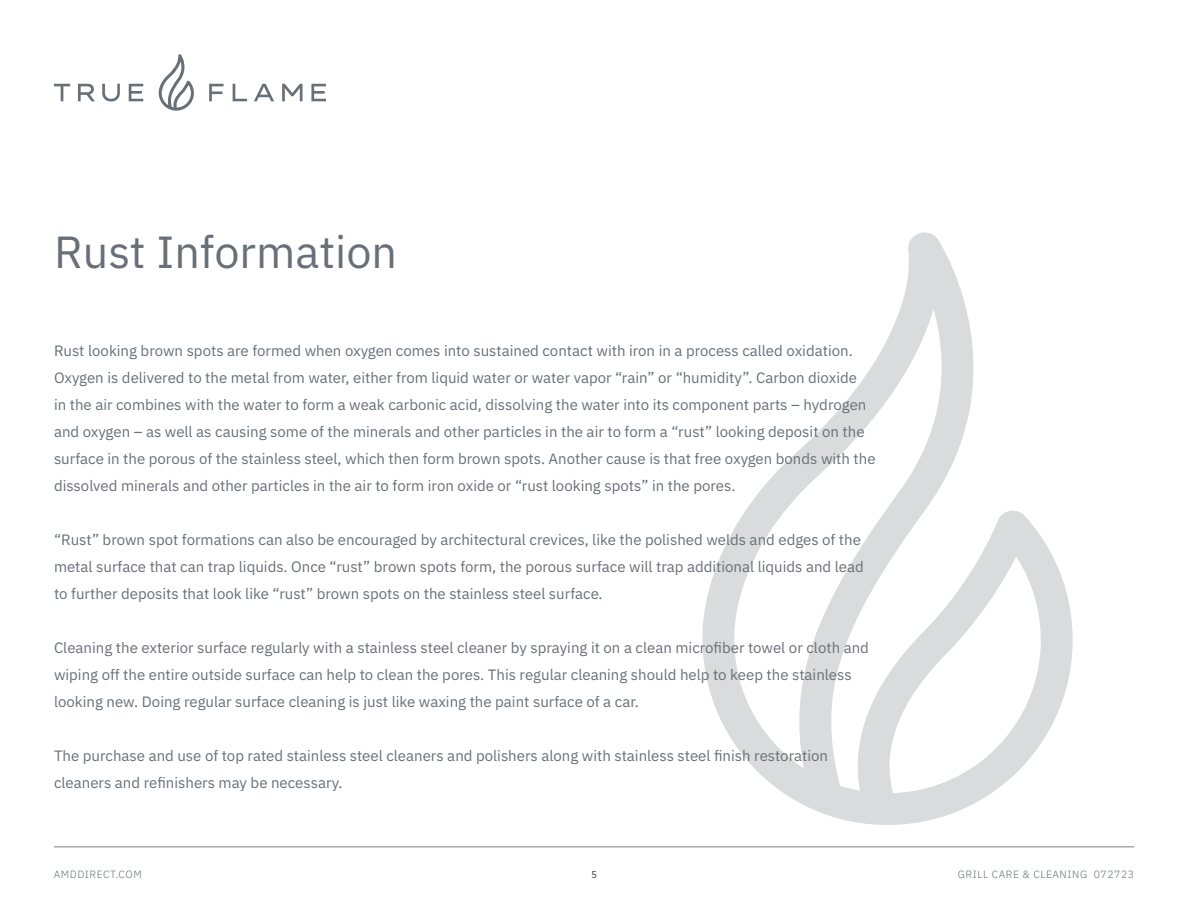
<style>
.page{position:relative;width:1188px;height:918px;background:#fff}
.page>*{position:absolute;margin:0;border:0;box-sizing:border-box;transform-origin:0 0}
.TF_Header_Dark{font:45px "IBM Plex Sans";color:#686f77}
.TF_Body_Text_Dark{font:15px/27px "IBM Plex Sans";color:#686f77}
.t1{font:300 10.5px "IBM Plex Sans";letter-spacing:.05em;color:#686f77}
.t2{font:10.5px "Soleil";color:#5b5b5b}
</style>
<div class="page">
<svg style="left:702px;top:232px;width:371px;height:593px"></svg>
<hr style="left:54px;top:846px;width:1080px;height:1px;background:#83807c">
<svg style="left:158px;top:54px;width:36px;height:57px"></svg>
<svg style="left:54px;top:84px;width:16px;height:17px"></svg>
<svg style="left:78px;top:84px;width:17px;height:17px"></svg>
<svg style="left:102px;top:84px;width:18px;height:17px"></svg>
<svg style="left:129px;top:84px;width:14px;height:17px"></svg>
<svg style="left:209px;top:84px;width:15px;height:17px"></svg>
<svg style="left:233px;top:84px;width:14px;height:17px"></svg>
<svg style="left:254px;top:84px;width:20px;height:17px"></svg>
<svg style="left:282px;top:84px;width:21px;height:17px"></svg>
<svg style="left:311px;top:84px;width:15px;height:17px"></svg>
<p class="TF_Header_Dark" style="left:54px;top:218px;width:345px">Rust Information</p>
<p class="TF_Body_Text_Dark" style="left:54px;top:336px;width:823px">Rust looking brown spots are formed when oxygen comes into sustained contact with iron in a process called oxidation.<br>Oxygen is delivered to the metal from water, either from liquid water or water vapor “rain” or “humidity”. Carbon dioxide<br>in the air combines with the water to form a weak carbonic acid, dissolving the water into its component parts – hydrogen and oxygen – as well as causing some of the minerals and other particles in the air to form a “rust” looking deposit on the surface in the porous of the stainless steel, which then form brown spots. Another cause is that free oxygen bonds with the dissolved minerals and other particles in the air to form iron oxide or “rust looking spots” in the pores.</p>
<p class="TF_Body_Text_Dark" style="left:54px;top:525px;width:811px">“Rust” brown spot formations can also be encouraged by architectural crevices, like the polished welds and edges of the metal surface that can trap liquids. Once “rust” brown spots form, the porous surface will trap additional liquids and lead to further deposits that look like “rust” brown spots on the stainless steel surface.</p>
<p class="TF_Body_Text_Dark" style="left:54px;top:633px;width:816px">Cleaning the exterior surface regularly with a stainless steel cleaner by spraying it on a clean microfiber towel or cloth and wiping off the entire outside surface can help to clean the pores. This regular cleaning should help to keep the stainless looking new. Doing regular surface cleaning is just like waxing the paint surface of a car.</p>
<p class="TF_Body_Text_Dark" style="left:54px;top:741px;width:776px">The purchase and use of top rated stainless steel cleaners and polishers along with stainless steel finish restoration cleaners and refinishers may be necessary.</p>
<p class="t1" style="left:54px;top:866px;width:89px">AMDDIRECT.COM</p>
<p class="t2" style="left:591px;top:866px;width:7px">5</p>
<p class="t1" style="left:958px;top:866px;width:178px">GRILL CARE &amp; CLEANING 072723</p>
</div>
